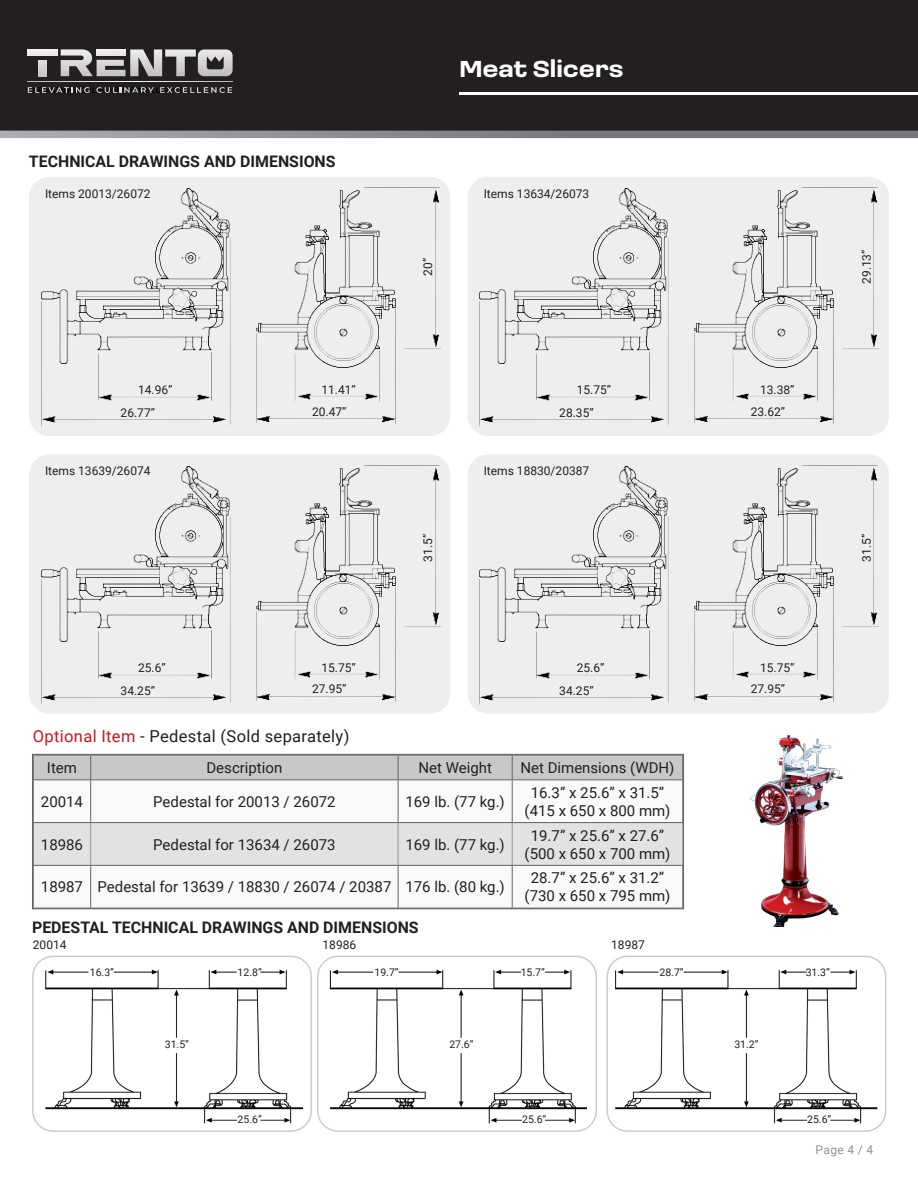
<style>
.page{position:relative;width:918px;height:1188px;background:#fff}
.page>*{position:absolute;margin:0;border:0;box-sizing:border-box;transform-origin:0 0}
.t1{font:700 24px "Loos Wide";color:#fff}
.t2{font:16.5px "Roboto";letter-spacing:.02em;color:#231f20}
.t3{font:700 15.9px "Roboto";color:#231f20}
.t4{font:15px "Roboto";color:#231f20}
.t5{font:12px "Roboto";color:#231f20}
.t6{font:12px "Roboto";color:#919191}
.t7{font:10.5px "Roboto";color:#231f20}
.t8{font:600 8.1px "Montserrat";color:#000;scale:1.05 1}
.s1{color:#cd151d}
</style>
<div class="page">
<div style="left:0;top:0;width:918px;height:134px;background:#231f20"></div>
<svg style="left:0;top:131px;width:918px;height:7px;background:#87898c"></svg>
<hr style="left:459px;top:92px;width:459px;height:3px;background:#fff">
<div style="left:27px;top:49px;width:31px;height:7px;background:#ededed"></div>
<div style="left:38px;top:60px;width:9px;height:16px;background:#d2d2d2"></div>
<svg style="left:61px;top:49px;width:172px;height:27px"></svg>
<svg style="left:28px;top:87px;width:62px;height:6px"></svg>
<svg style="left:96px;top:87px;width:58px;height:6px"></svg>
<svg style="left:160px;top:87px;width:72px;height:6px"></svg>
<svg style="left:27px;top:81px;width:206px;height:1px"></svg>
<div style="left:29px;top:177px;width:421px;height:259px;background:#eeeeef;border-radius:20px"></div>
<div style="left:468px;top:177px;width:421px;height:259px;background:#eeeeef;border-radius:20px"></div>
<img style="left:33px;top:184px;width:414px;height:248px">
<img style="left:471px;top:184px;width:414px;height:248px">
<div style="left:29px;top:454px;width:421px;height:260px;background:#eeeeef;border-radius:20px"></div>
<img style="left:34px;top:460px;width:408px;height:249px">
<div style="left:468px;top:454px;width:421px;height:260px;background:#eeeeef;border-radius:20px"></div>
<img style="left:479px;top:460px;width:405px;height:249px">
<svg style="left:34px;top:780px;width:648px;height:127px"></svg>
<div style="left:34px;top:823px;width:648px;height:42px;background:#e1e2e4"></div>
<hr style="left:90px;top:780px;width:1px;height:42px;background:#636366">
<hr style="left:398px;top:780px;width:1px;height:42px;background:#636366">
<hr style="left:512px;top:780px;width:1px;height:42px;background:#636366">
<hr style="left:33px;top:822px;width:58px;height:1px;background:#636366">
<hr style="left:91px;top:822px;width:307px;height:1px;background:#636366">
<hr style="left:398px;top:822px;width:114px;height:1px;background:#636366">
<hr style="left:512px;top:822px;width:171px;height:1px;background:#636366">
<hr style="left:90px;top:823px;width:1px;height:42px;background:#939598">
<hr style="left:398px;top:823px;width:1px;height:42px;background:#939598">
<hr style="left:512px;top:823px;width:1px;height:42px;background:#939598">
<hr style="left:33px;top:865px;width:58px;height:1px;background:#636366">
<hr style="left:91px;top:865px;width:307px;height:1px;background:#636366">
<hr style="left:90px;top:866px;width:1px;height:42px;background:#636366">
<hr style="left:398px;top:865px;width:114px;height:1px;background:#636366">
<hr style="left:398px;top:866px;width:1px;height:42px;background:#636366">
<hr style="left:512px;top:865px;width:171px;height:1px;background:#636366">
<hr style="left:512px;top:866px;width:1px;height:42px;background:#636366">
<div style="left:34px;top:756px;width:648px;height:24px;background:#c7c8ca"></div>
<div style="left:32px;top:754px;width:652px;height:155px;border:1px solid #636366"></div>
<img style="left:750px;top:734px;width:94px;height:193px">
<img style="left:329px;top:969px;width:258px;height:160px">
<img style="left:609px;top:961px;width:278px;height:169px">
<img style="left:615px;top:961px;width:258px;height:169px">
<img style="left:45px;top:969px;width:258px;height:160px">
<div style="left:32px;top:956px;width:280px;height:176px;border:2px solid #cbccce;border-radius:20px"></div>
<div style="left:317px;top:956px;width:280px;height:176px;border:2px solid #cbccce;border-radius:20px"></div>
<div style="left:606px;top:956px;width:280px;height:176px;border:2px solid #cbccce;border-radius:20px"></div>
<p class="t8" style="left:27px;top:84px;width:152px">ELEVATING CULINARY EXCELLENCE</p>
<p class="t3" style="left:29px;top:151px;width:308px">TECHNICAL DRAWINGS AND DIMENSIONS</p>
<p class="t1" style="left:459px;top:51px;width:166px">Meat Slicers</p>
<p class="t5" style="left:45px;top:185px;width:107px">Items 20013/26072</p>
<p class="t5" style="left:484px;top:185px;width:107px">Items 13634/26073</p>
<p class="t5" style="left:419px;top:276px;width:19px;rotate:-90deg">20”</p>
<p class="t5" style="left:858px;top:284px;width:36px;rotate:-90deg">29.13”</p>
<p class="t5" style="left:138px;top:382px;width:36px">14.96”</p>
<p class="t5" style="left:577px;top:382px;width:36px">15.75”</p>
<p class="t5" style="left:121px;top:405px;width:36px">26.77”</p>
<p class="t5" style="left:559px;top:405px;width:36px">28.35”</p>
<p class="t5" style="left:321px;top:382px;width:36px">11.41”</p>
<p class="t5" style="left:760px;top:382px;width:36px">13.38”</p>
<p class="t5" style="left:312px;top:403px;width:36px">20.47”</p>
<p class="t5" style="left:751px;top:403px;width:36px">23.62”</p>
<p class="t5" style="left:45px;top:462px;width:107px">Items 13639/26074</p>
<p class="t5" style="left:419px;top:562px;width:29px;rotate:-90deg">31.5”</p>
<p class="t5" style="left:484px;top:462px;width:107px">Items 18830/20387</p>
<p class="t5" style="left:858px;top:562px;width:29px;rotate:-90deg">31.5”</p>
<p class="t5" style="left:138px;top:659px;width:29px">25.6”</p>
<p class="t5" style="left:121px;top:682px;width:36px">34.25”</p>
<p class="t5" style="left:321px;top:659px;width:36px">15.75”</p>
<p class="t5" style="left:312px;top:681px;width:36px">27.95”</p>
<p class="t2" style="left:33px;top:725px;width:318px"><span class="s1">Optional Item</span> - Pedestal (Sold separately)</p>
<p class="t5" style="left:577px;top:659px;width:29px">25.6”</p>
<p class="t5" style="left:559px;top:682px;width:36px">34.25”</p>
<p class="t4" style="left:47px;top:757px;width:32px">Item</p>
<p class="t4" style="left:206px;top:757px;width:77px">Description</p>
<p class="t4" style="left:418px;top:757px;width:75px">Net Weight</p>
<p class="t4" style="left:520px;top:757px;width:156px">Net Dimensions (WDH)</p>
<p class="t4" style="left:41px;top:791px;width:44px">20014</p>
<p class="t4" style="left:153px;top:791px;width:184px">Pedestal for 20013 / 26072</p>
<p class="t4" style="left:405px;top:791px;width:101px">169 lb. (77 kg.)</p>
<p class="t4" style="left:531px;top:782px;width:135px">16.3” x 25.6” x 31.5”</p>
<p class="t4" style="left:525px;top:800px;width:147px">(415 x 650 x 800 mm)</p>
<p class="t4" style="left:41px;top:834px;width:44px">18986</p>
<p class="t4" style="left:153px;top:834px;width:184px">Pedestal for 13634 / 26073</p>
<p class="t4" style="left:405px;top:834px;width:101px">169 lb. (77 kg.)</p>
<p class="t4" style="left:41px;top:877px;width:44px">18987</p>
<p class="t4" style="left:98px;top:877px;width:295px">Pedestal for 13639 / 18830 / 26074 / 20387</p>
<p class="t4" style="left:405px;top:877px;width:101px">176 lb. (80 kg.)</p>
<p class="t3" style="left:32px;top:916px;width:388px">PEDESTAL TECHNICAL DRAWINGS AND DIMENSIONS</p>
<p class="t4" style="left:531px;top:825px;width:135px">19.7” x 25.6” x 27.6”</p>
<p class="t4" style="left:525px;top:843px;width:147px">(500 x 650 x 700 mm)</p>
<p class="t4" style="left:531px;top:868px;width:135px">28.7” x 25.6” x 31.2”</p>
<p class="t4" style="left:525px;top:886px;width:147px">(730 x 650 x 795 mm)</p>
<p class="t5" style="left:33px;top:936px;width:35px">20014</p>
<p class="t5" style="left:323px;top:936px;width:35px">18986</p>
<p class="t5" style="left:611px;top:936px;width:35px">18987</p>
<p class="t5" style="left:760px;top:659px;width:36px">15.75”</p>
<p class="t5" style="left:751px;top:681px;width:36px">27.95”</p>
<p class="t7" style="left:90px;top:965px;width:26px">16.3”</p>
<p class="t7" style="left:238px;top:965px;width:26px">12.8”</p>
<p class="t7" style="left:521px;top:965px;width:26px">15.7”</p>
<p class="t7" style="left:806px;top:965px;width:26px">31.3”</p>
<p class="t7" style="left:374px;top:965px;width:26px">19.7”</p>
<p class="t7" style="left:659px;top:965px;width:26px">28.7”</p>
<p class="t7" style="left:664px;top:965px;width:26px">16.3”</p>
<p class="t7" style="left:165px;top:1037px;width:26px">31.5”</p>
<p class="t7" style="left:238px;top:1112px;width:26px">25.6”</p>
<p class="t7" style="left:449px;top:1037px;width:26px">27.6”</p>
<p class="t7" style="left:522px;top:1112px;width:26px">25.6”</p>
<p class="t7" style="left:734px;top:1037px;width:26px">31.2”</p>
<p class="t7" style="left:739px;top:1037px;width:26px">31.5”</p>
<p class="t7" style="left:807px;top:1112px;width:26px">25.6”</p>
<p class="t7" style="left:812px;top:1112px;width:26px">25.6”</p>
<p class="t6" style="left:816px;top:1141px;width:59px">Page 4 / 4</p>
</div>
